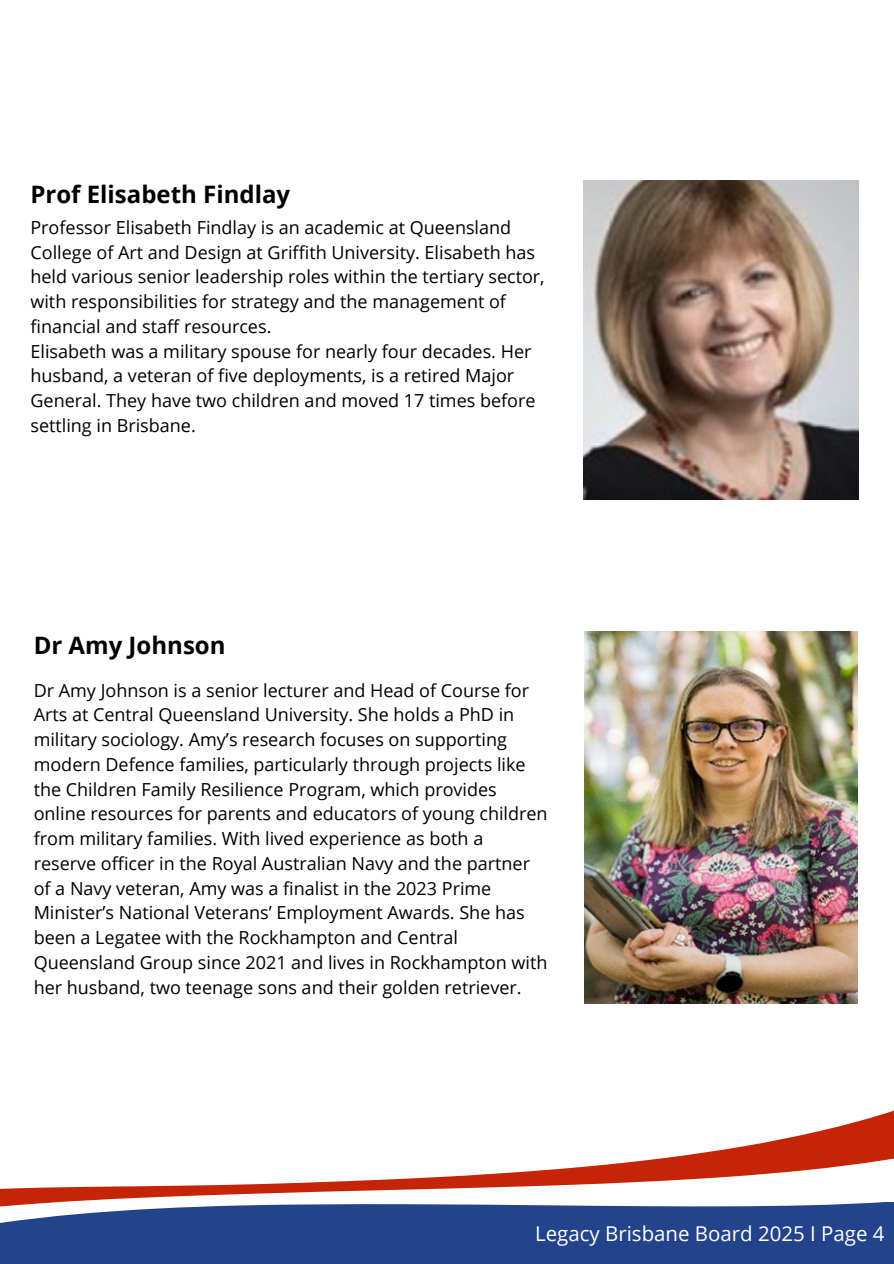
<style>
.page{position:relative;width:894px;height:1264px;background:#fff}
.page>*{position:absolute;margin:0;border:0;box-sizing:border-box;transform-origin:0 0}
.t1{font:700 24px "Open Sans";color:#000}
.t2{font:20.4px "Open Sans";color:#fff}
.t3{font:18px/24.8px "Open Sans";color:#000}
</style>
<div class="page">
<div style="left:0;top:1202px;width:893px;height:61px;background:#23448c"></div>
<svg style="left:0;top:1115px;width:893px;height:108px"></svg>
<img style="left:583px;top:181px;width:275px;height:318px">
<img style="left:584px;top:631px;width:273px;height:372px">
<p class="t1" style="left:30px;top:177px;width:261px">Prof Elisabeth Findlay</p>
<p class="t3" style="left:30px;top:214px;width:515px">Professor Elisabeth Findlay is an academic at Queensland College of Art and Design at Griffith University. Elisabeth has held various senior leadership roles within the tertiary sector, with responsibilities for strategy and the management of financial and staff resources.</p>
<p class="t3" style="left:30px;top:338px;width:506px">Elisabeth was a military spouse for nearly four decades. Her husband, a veteran of five deployments, is a retired Major General. They have two children and moved 17 times before settling in Brisbane.</p>
<h1 class="t1" style="left:34px;top:628px;width:193px">Dr Amy Johnson</h1>
<p class="t3" style="left:34px;top:677px;width:515px">Dr Amy Johnson is a senior lecturer and Head of Course for Arts at Central Queensland University. She holds a PhD in military sociology. Amy’s research focuses on supporting modern Defence families, particularly through projects like the Children Family Resilience Program, which provides online resources for parents and educators of young children from military families. With lived experience as both a reserve officer in the Royal Australian Navy and the partner of a Navy veteran, Amy was a finalist in the 2023 Prime Minister’s National Veterans’ Employment Awards. She has been a Legatee with the Rockhampton and Central Queensland Group since 2021 and lives in Rockhampton with her husband, two teenage sons and their golden retriever.</p>
<h1 class="t2" style="left:535px;top:1219px;width:351px">Legacy Brisbane Board 2025 I Page 4</h1>
</div>
